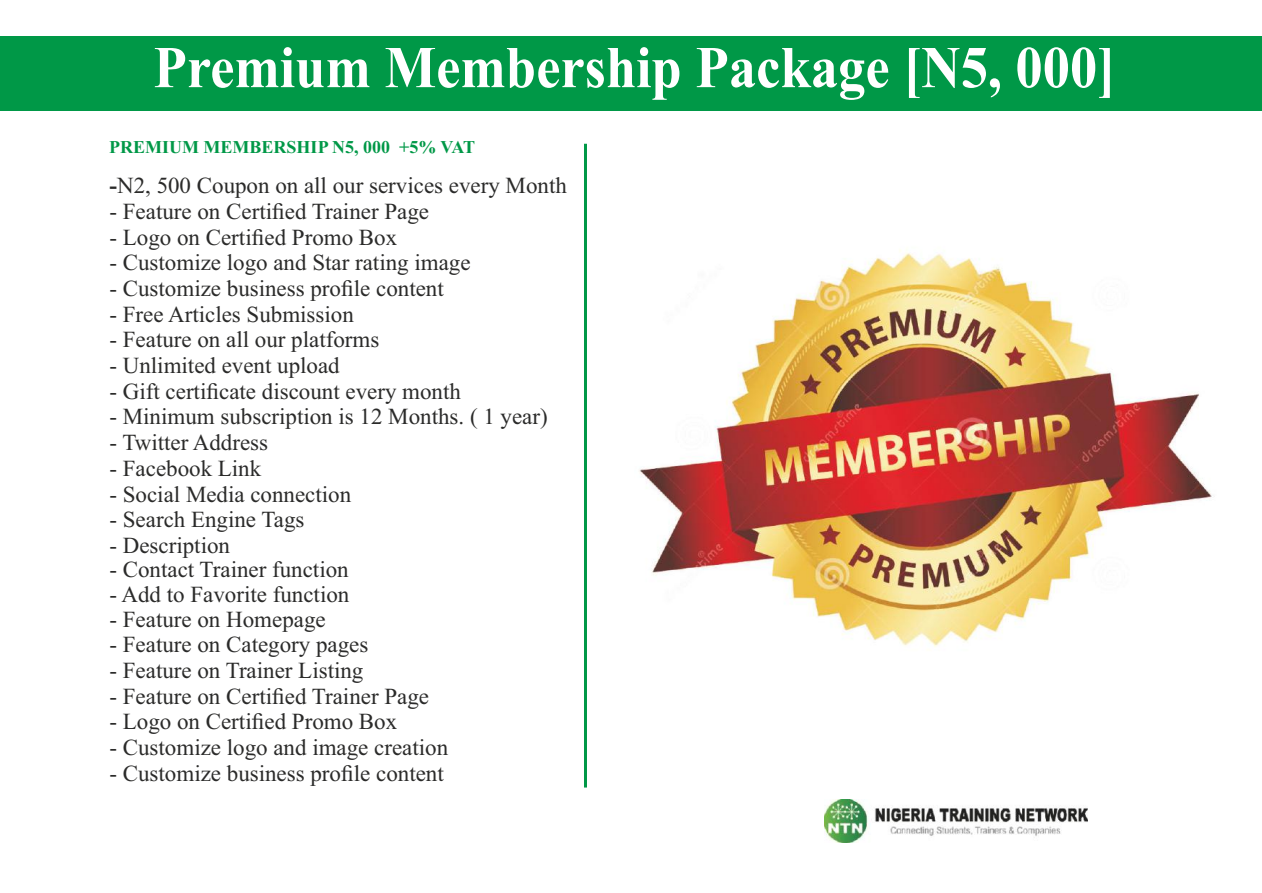
<style>
.page{position:relative;width:1262px;height:893px;background:#fff}
.page>*{position:absolute;margin:0;border:0;box-sizing:border-box;transform-origin:0 0}
.t1{font:700 58.95px "Times New Roman";color:#fff;scale:.93 1}
.t2{font:22.95px "Times New Roman";color:#2b2b2a}
.t3{font:700 18px "Times New Roman";color:#009847}
.s1{font-weight:700}
</style>
<div class="page">
<img style="left:825px;top:799px;width:262px;height:43px">
<div style="left:1px;top:36px;width:1261px;height:75px;background:#009847"></div>
<hr style="left:584px;top:144px;width:3px;height:643px;background:#009847">
<img style="left:639px;top:250px;width:573px;height:397px">
<h1 class="t1" style="left:153px;top:47px;width:1036px">Premium Membership Package [N5, 000]</h1>
<p class="t3" style="left:109px;top:141px;width:367px">PREMIUM MEMBERSHIP N5, 000 +5% VAT</p>
<p class="t2" style="left:109px;top:177px;width:459px"><span class="s1">-</span>N2, 500 Coupon on all our services every Month</p>
<p class="t2" style="left:109px;top:203px;width:321px">- Feature on Certified Trainer Page</p>
<p class="t2" style="left:109px;top:229px;width:289px">- Logo on Certified Promo Box</p>
<p class="t2" style="left:109px;top:254px;width:362px">- Customize logo and Star rating image</p>
<p class="t2" style="left:109px;top:280px;width:336px">- Customize business profile content</p>
<p class="t2" style="left:109px;top:306px;width:246px">- Free Articles Submission</p>
<p class="t2" style="left:109px;top:331px;width:271px">- Feature on all our platforms</p>
<p class="t2" style="left:109px;top:357px;width:232px">- Unlimited event upload</p>
<p class="t2" style="left:109px;top:383px;width:353px">- Gift certificate discount every month</p>
<p class="t2" style="left:109px;top:408px;width:440px">- Minimum subscription is 12 Months. ( 1 year)</p>
<p class="t2" style="left:109px;top:434px;width:160px">- Twitter Address</p>
<p class="t2" style="left:109px;top:460px;width:153px">- Facebook Link</p>
<p class="t2" style="left:109px;top:486px;width:243px">- Social Media connection</p>
<p class="t2" style="left:109px;top:511px;width:196px">- Search Engine Tags</p>
<p class="t2" style="left:109px;top:537px;width:122px">- Description</p>
<p class="t2" style="left:109px;top:561px;width:241px">- Contact Trainer function</p>
<p class="t2" style="left:109px;top:586px;width:241px">- Add to Favorite function</p>
<p class="t2" style="left:109px;top:610px;width:218px">- Feature on Homepage</p>
<p class="t2" style="left:109px;top:636px;width:260px">- Feature on Category pages</p>
<p class="t2" style="left:109px;top:662px;width:255px">- Feature on Trainer Listing</p>
<p class="t2" style="left:109px;top:687px;width:321px">- Feature on Certified Trainer Page</p>
<p class="t2" style="left:109px;top:713px;width:289px">- Logo on Certified Promo Box</p>
<p class="t2" style="left:109px;top:739px;width:340px">- Customize logo and image creation</p>
<p class="t2" style="left:109px;top:764px;width:336px">- Customize business profile content</p>
</div>
